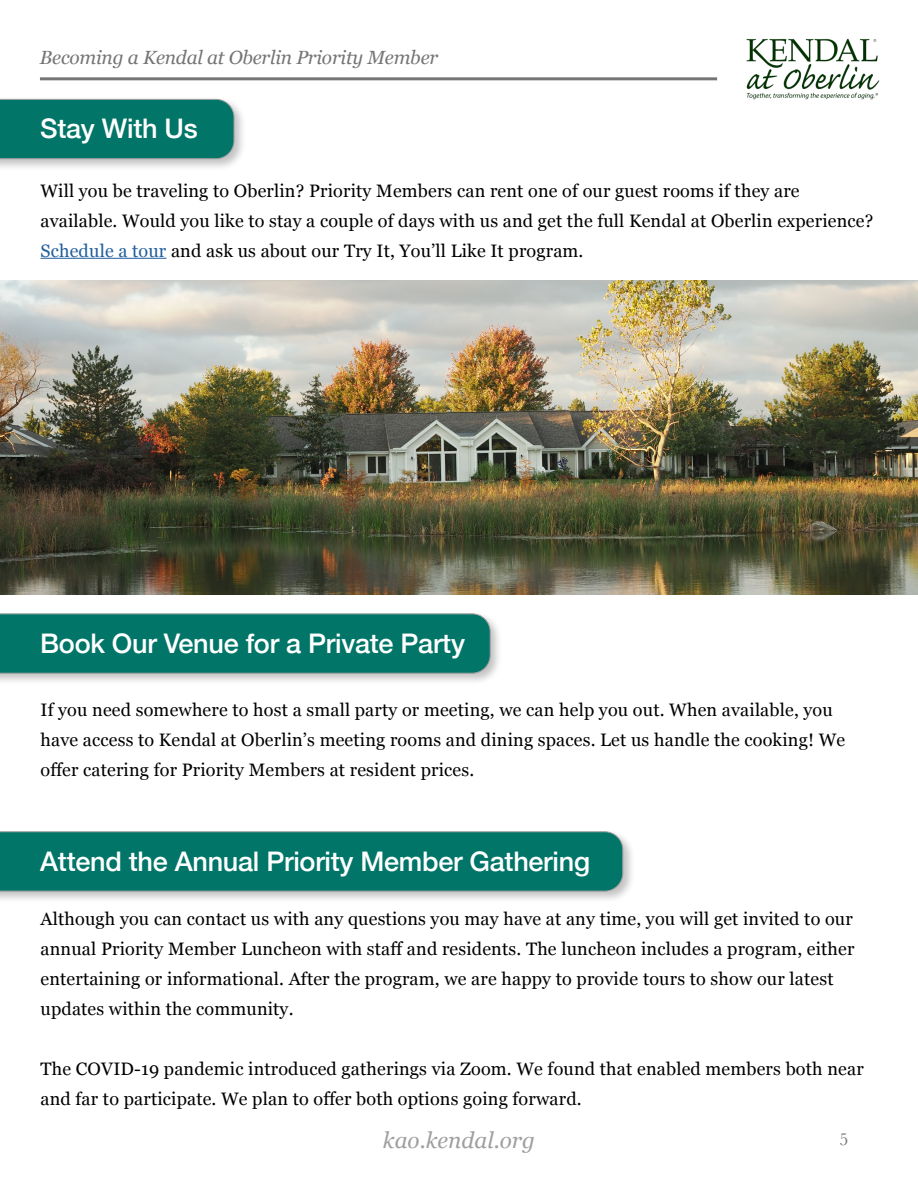
<style>
.page{position:relative;width:918px;height:1188px;background:#fff}
.page>*{position:absolute;margin:0;border:0;box-sizing:border-box;transform-origin:0 0}
.t1{font:500 27px "Helvetica Neue";letter-spacing:-.01em;color:#fff}
.t2{font:italic 22.5px "Georgia";color:#9f9f9f}
.t3{font:italic 19.05px "Georgia";letter-spacing:-.01em;color:#767474}
.t4{font:18px/30px "Georgia";letter-spacing:.01em;color:#000}
.t5{font:18px "Baskerville";color:#767474}
.s1{color:#215e9e}
</style>
<div class="page">
<img style="left:746px;top:38px;width:134px;height:62px">
<hr style="left:40px;top:77px;width:677px;height:3px;background:#767474">
<hr style="left:40px;top:258px;width:127px;height:1px;background:#215e9e">
<div style="left:0;top:96px;width:247px;height:76px;background:#000;opacity:.24"></div>
<div style="left:0;top:99px;width:234px;height:60px;background:#007568"></div>
<img style="left:0;top:281px;width:918px;height:314px">
<div style="left:0;top:611px;width:503px;height:75px;background:#000;opacity:.24"></div>
<svg style="left:0;top:613px;width:491px;height:61px;background:#08786b"></svg>
<div style="left:0;top:829px;width:636px;height:75px;background:#000;opacity:.24"></div>
<div style="left:0;top:831px;width:623px;height:60px;background:#007568"></div>
<p class="t3" style="left:40px;top:44px;width:400px">Becoming a Kendal at Oberlin Priority Member</p>
<p class="t1" style="left:40px;top:107px;width:159px">Stay With Us</p>
<p class="t4" style="left:40px;top:175px;width:834px">Will you be traveling to Oberlin? Priority Members can rent one of our guest rooms if they are available. Would you like to stay a couple of days with us and get the full Kendal at Oberlin experience?<br><span class="s1">Schedule a tour</span> and ask us about our Try It, You’ll Like It program.</p>
<p class="t1" style="left:40px;top:621px;width:426px">Book Our Venue for a Private Party</p>
<p class="t4" style="left:40px;top:694px;width:794px">If you need somewhere to host a small party or meeting, we can help you out. When available, you</p>
<p class="t4" style="left:40px;top:724px;width:806px">have access to Kendal at Oberlin’s meeting rooms and dining spaces. Let us handle the cooking! We offer catering for Priority Members at resident prices.</p>
<p class="t1" style="left:40px;top:839px;width:551px">Attend the Annual Priority Member Gathering</p>
<p class="t4" style="left:40px;top:903px;width:814px">Although you can contact us with any questions you may have at any time, you will get invited to our</p>
<p class="t4" style="left:40px;top:933px;width:816px">annual Priority Member Luncheon with staff and residents. The luncheon includes a program, either</p>
<p class="t4" style="left:40px;top:963px;width:795px">entertaining or informational. After the program, we are happy to provide tours to show our latest updates within the community.</p>
<p class="t4" style="left:40px;top:1053px;width:825px">The COVID-19 pandemic introduced gatherings via Zoom. We found that enabled members both near</p>
<p class="t4" style="left:40px;top:1083px;width:543px">and far to participate. We plan to offer both options going forward.</p>
<p class="t5" style="left:839px;top:1128px;width:10px">5</p>
<p class="t2" style="left:383px;top:1124px;width:154px">kao.kendal.org</p>
</div>
